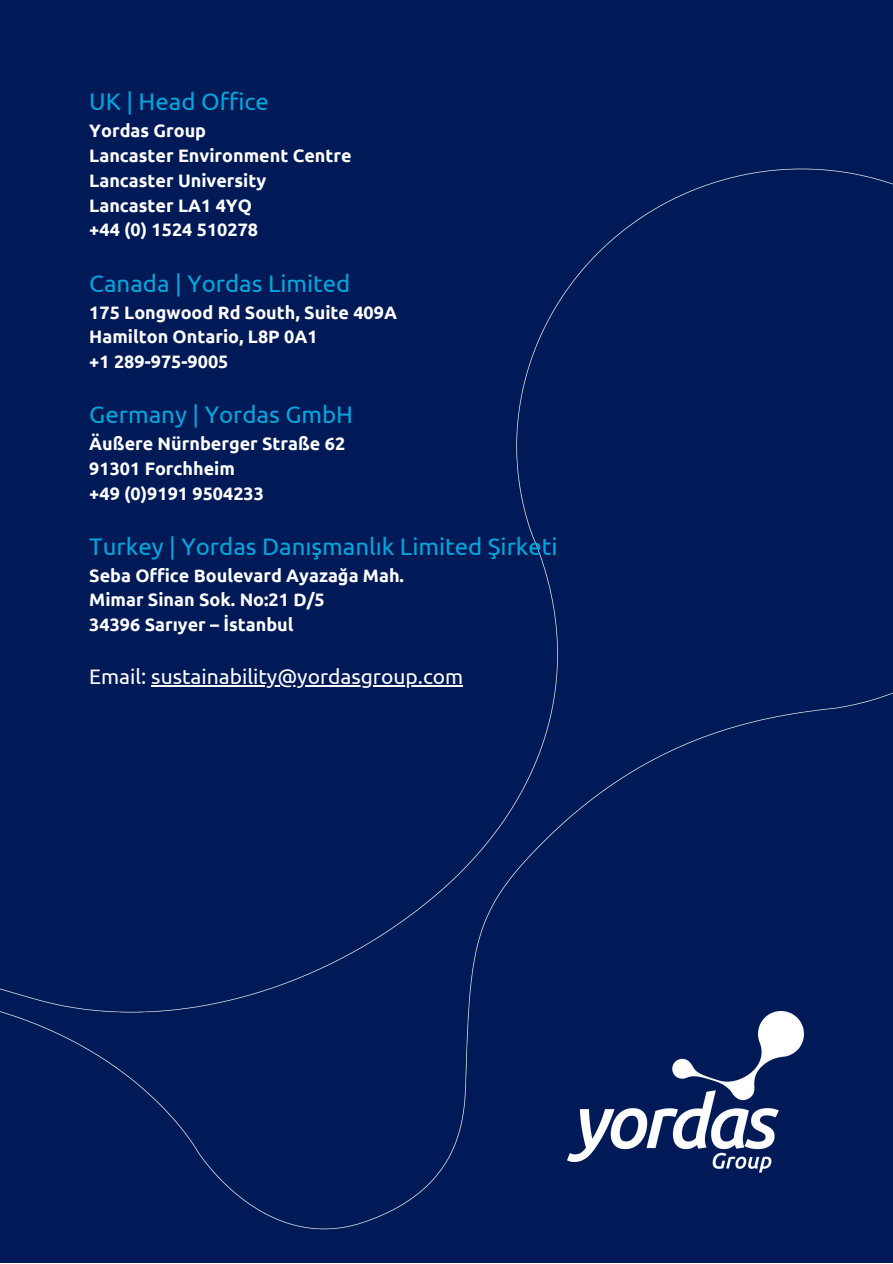
<style>
.page{position:relative;width:893px;height:1264px;background:#fff}
.page>*{position:absolute;margin:0;border:0;box-sizing:border-box;transform-origin:0 0}
.t1{font:24px "Ubuntu";color:#00a6dd}
.t2{font:21px "Ubuntu";color:#fff}
.t3{font:700 18px "Ubuntu";color:#fff}
</style>
<div class="page">
<div style="left:0;top:0;width:892px;height:1262px;background:#001a57"></div>
<img style="left:0;top:168px;width:892px;height:1062px">
<img style="left:567px;top:1011px;width:236px;height:161px">
<hr style="left:151px;top:685px;width:312px;height:1px;background:#fff">
<p class="t1" style="left:89px;top:88px;width:181px">UK | Head Office</p>
<p class="t3" style="left:89px;top:121px;width:118px">Yordas Group</p>
<p class="t3" style="left:89px;top:145px;width:264px">Lancaster Environment Centre</p>
<p class="t3" style="left:89px;top:170px;width:178px">Lancaster University</p>
<p class="t3" style="left:89px;top:195px;width:164px">Lancaster LA1 4YQ</p>
<p class="t3" style="left:89px;top:220px;width:170px">+44 (0) 1524 510278</p>
<p class="t1" style="left:89px;top:269px;width:263px">Canada | Yordas Limited</p>
<p class="t3" style="left:89px;top:302px;width:309px">175 Longwood Rd South, Suite 409A</p>
<p class="t3" style="left:89px;top:326px;width:230px">Hamilton Ontario, L8P 0A1</p>
<p class="t3" style="left:89px;top:351px;width:141px">+1 289-975-9005</p>
<p class="t1" style="left:89px;top:401px;width:265px">Germany | Yordas GmbH</p>
<p class="t3" style="left:89px;top:433px;width:257px">Äußere Nürnberger Straße 62</p>
<p class="t3" style="left:89px;top:458px;width:147px">91301 Forchheim</p>
<p class="t3" style="left:89px;top:483px;width:176px">+49 (0)9191 9504233</p>
<p class="t1" style="left:89px;top:532px;width:470px">Turkey | Yordas Danışmanlık Limited Şirketi</p>
<p class="t3" style="left:89px;top:565px;width:316px">Seba Office Boulevard Ayazağa Mah.</p>
<p class="t3" style="left:89px;top:589px;width:237px">Mimar Sinan Sok. No:21 D/5</p>
<p class="t3" style="left:89px;top:614px;width:206px">34396 Sarıyer – İstanbul</p>
<p class="t2" style="left:89px;top:664px;width:375px">Email: sustainability@yordasgroup.com</p>
</div>
